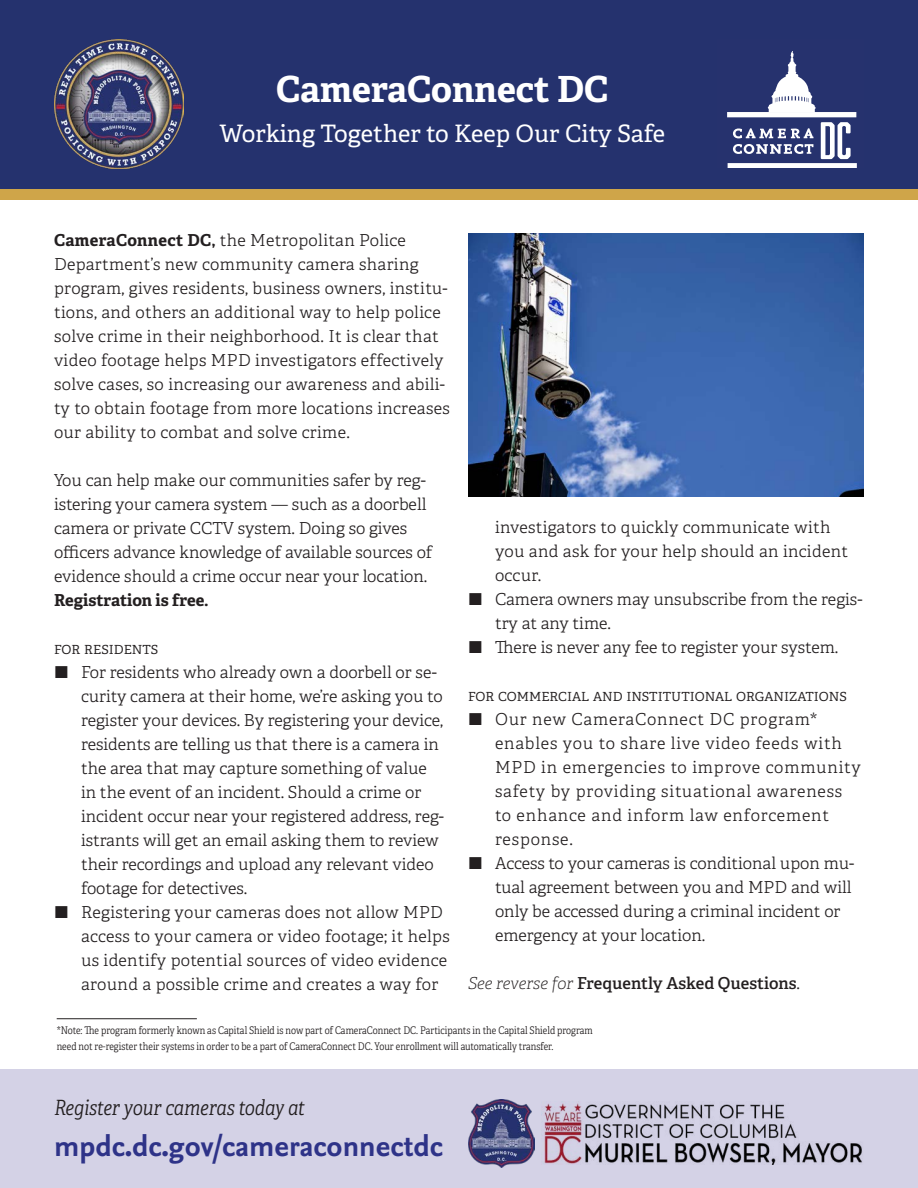
<style>
.page{position:relative;width:918px;height:1188px;background:#fff}
.page>*{position:absolute;margin:0;border:0;box-sizing:border-box;transform-origin:0 0}
.t1{font:700 36px "Adelle";color:#fff}
.t2{font:700 30px "Nexus Sans Pro";color:#2e3388}
.t3{font:24px "Adelle";color:#fff}
.t4{font:italic 300 21px "Adelle Condensed";color:#231f20}
.body{font:300 16.5px/24px "Adelle";color:#231f20}
.body-2{font:300 16.5px/24px "Adelle";letter-spacing:.02em;color:#231f20}
.body-3{font:300 16.5px/24px "Adelle";letter-spacing:.05em;color:#231f20}
.body-4{font:600 16.5px "Adelle";color:#231f20}
.t5{font:300 10.5px/16.5px "Adelle Condensed";color:#231f20}
.s1{font-weight:700}
.s2{font-weight:100;font-style:italic}
.s3{font-weight:300}
</style>
<div class="page">
<div style="left:0;top:0;width:918px;height:189px;background:#25326e"></div>
<div style="left:0;top:1069px;width:918px;height:119px;background:#d4d2e6"></div>
<img style="left:54px;top:39px;width:130px;height:130px">
<div style="left:0;top:189px;width:918px;height:11px;background:#cfa549"></div>
<img style="left:544px;top:1101px;width:318px;height:63px">
<img style="left:468px;top:1099px;width:67px;height:68px">
<hr style="left:57px;top:1018px;width:140px;height:1px;background:#231f20">
<img style="left:469px;top:233px;width:394px;height:263px">
<svg style="left:767px;top:51px;width:49px;height:61px"></svg>
<svg style="left:733px;top:128px;width:80px;height:26px"></svg>
<svg style="left:821px;top:122px;width:30px;height:37px"></svg>
<div style="left:727px;top:112px;width:129px;height:5px;background:#fff"></div>
<div style="left:728px;top:163px;width:129px;height:5px;background:#fff"></div>
<p class="t1" style="left:276px;top:66px;width:334px">CameraConnect DC</p>
<p class="t3" style="left:219px;top:119px;width:447px">Working Together to Keep Our City Safe</p>
<p class="body-2" style="left:54px;top:228px;width:397px"><span class="s1">CameraConnect DC,</span> the Metropolitan Police Department’s new community camera sharing program, gives residents, business owners, institu&shy;tions, and others an additional way to help police solve crime in their neighborhood. It is clear that video footage helps MPD investigators effectively solve cases, so increasing our awareness and abili&shy;ty to obtain footage from more locations increases our ability to combat and solve crime.</p>
<p class="body" style="left:54px;top:468px;width:381px">You can help make our communities safer by reg&shy;istering your camera system — such as a doorbell camera or private CCTV system. Doing so gives officers advance knowledge of available sources of evidence should a crime occur near your location.<br><span class="s1">Registration is free.</span></p>
<p class="body" style="left:54px;top:636px;width:106px">for residents</p>
<p class="body" style="left:81px;top:660px;width:365px">For residents who already own a doorbell or se&shy;curity camera at their home, we’re asking you to register your devices. By registering your device, residents are telling us that there is a camera in the area that may capture something of value in the event of an incident. Should a crime or incident occur near your registered address, reg&shy;istrants will get an email asking them to review their recordings and upload any relevant video footage for detectives.</p>
<p class="body-2" style="left:81px;top:900px;width:370px">Registering your cameras does not allow MPD access to your camera or video footage; it helps us identify potential sources of video evidence around a possible crime and creates a way for</p>
<p class="body-2" style="left:495px;top:515px;width:355px">investigators to quickly communicate with you and ask for your help should an incident occur.</p>
<p class="body" style="left:495px;top:587px;width:369px">Camera owners may unsubscribe from the regis&shy;try at any time.</p>
<p class="body" style="left:495px;top:635px;width:345px">There is never any fee to register your system.</p>
<p class="body" style="left:468px;top:683px;width:380px">for commercial and institutional organizations</p>
<p class="body-3" style="left:495px;top:707px;width:367px">Our new CameraConnect DC program* enables you to share live video feeds with MPD in emergencies to improve community safety by providing situational awareness to enhance and inform law enforcement response.</p>
<p class="body" style="left:495px;top:851px;width:361px">Access to your cameras is conditional upon mu&shy;tual agreement between you and MPD and will only be accessed during a criminal incident or emergency at your location.</p>
<p class="body-4" style="left:468px;top:973px;width:333px"><span class="s2">See reverse for</span> Frequently Asked Questions<span class="s3">.</span></p>
<p class="t5" style="left:57px;top:1022px;width:538px">*Note: The program formerly known as Capital Shield is now part of CameraConnect DC. Participants in the Capital Shield program need not re-register their systems in order to be a part of CameraConnect DC. Your enrollment will automatically transfer.</p>
<p class="t4" style="left:54px;top:1095px;width:252px">Register your cameras today at</p>
<p class="t2" style="left:54px;top:1123px;width:391px">mpdc.dc.gov/cameraconnectdc</p>
</div>
